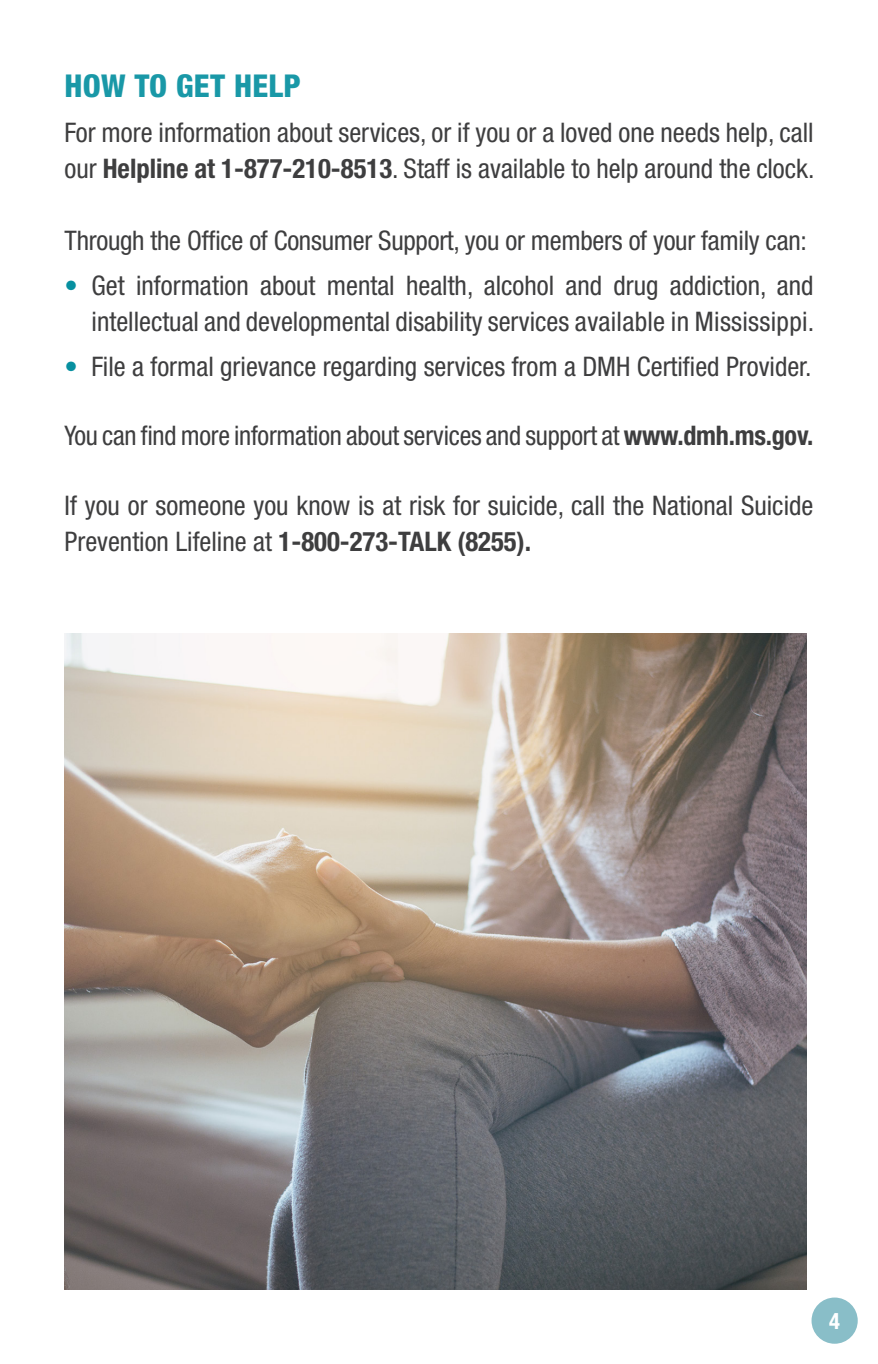
<style>
.page{position:relative;width:878px;height:1364px;background:#fff}
.page>*{position:absolute;margin:0;border:0;box-sizing:border-box;transform-origin:0 0}
.t1{font:800 condensed 31.5px "Helvetica Neue LT Std";letter-spacing:.01em;color:#1998a7}
.t2{font:condensed 27px/36px "Helvetica Neue LT Std";color:#3e3e3f}
.t3{font:700 condensed 22.5px "Helvetica Neue LT Std";color:#fff}
.s1{font-weight:700}
.s2{color:#0790a0}
</style>
<div class="page">
<img style="left:65px;top:633px;width:741px;height:656px">
<div style="left:811px;top:1297px;width:46px;height:46px;background:#89bec8;border-radius:50%"></div>
<p class="t1" style="left:65px;top:66px;width:238px">HOW TO GET HELP</p>
<p class="t2" style="left:65px;top:114px;width:751px">For more information about services, or if you or a loved one needs help, call our <span class="s1">Helpline at 1-877-210-8513</span>. Staff is available to help around the clock.</p>
<p class="t2" style="left:65px;top:222px;width:743px">Through the Office of Consumer Support, you or members of your family can:</p>
<p class="t2" style="left:65px;top:267px;width:751px;text-align:right"><span class="s2">•</span> Get information about mental health, alcohol and drug addiction, and intellectual and developmental disability services available in Mississippi.</p>
<p class="t2" style="left:65px;top:348px;width:748px"><span class="s2">•</span> File a formal grievance regarding services from a DMH Certified Provider.</p>
<p class="t2" style="left:65px;top:418px;width:750px">You can find more information about services and support at <span class="s1">www.dmh.ms.gov.</span></p>
<p class="t2" style="left:65px;top:487px;width:750px">If you or someone you know is at risk for suicide, call the National Suicide<br>Prevention Lifeline at <span class="s1">1-800-273-TALK (8255).</span></p>
<p class="t3" style="left:829px;top:1307px;width:12px">4</p>
</div>
